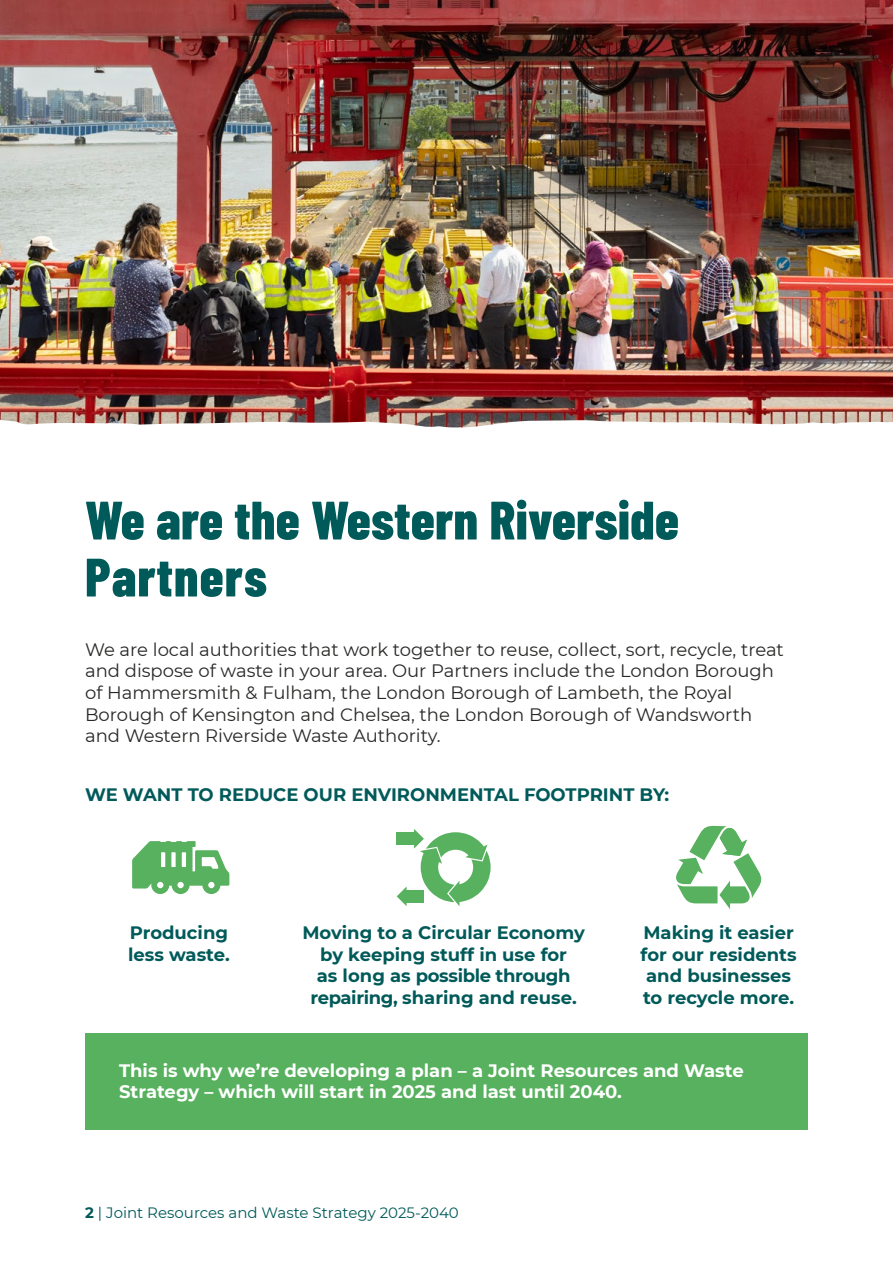
<style>
.page{position:relative;width:893px;height:1263px;background:#fff}
.page>*{position:absolute;margin:0;border:0;box-sizing:border-box;transform-origin:0 0}
.t1{font:800 54px/57px "Barlow Condensed";letter-spacing:.005em;color:#005a59}
.Bodytext{font:18px/21.6px "Montserrat";color:#282827}
.t2{font:700 18px/21.6px "Montserrat";color:#005a59;text-align:center}
.t3{font:700 18px/21.6px "Montserrat";color:#fff}
.t4{font:15px "Montserrat";color:#005a59}
.s1{font-weight:700}
</style>
<div class="page">
<svg style="left:132px;top:841px;width:97px;height:53px"></svg>
<svg style="left:676px;top:826px;width:86px;height:83px"></svg>
<div style="left:397px;top:832px;width:18px;height:13px;background:#58b15e"></div>
<svg style="left:414px;top:829px;width:77px;height:77px"></svg>
<div style="left:406px;top:890px;width:18px;height:13px;background:#58b15e"></div>
<svg style="left:397px;top:886px;width:10px;height:20px"></svg>
<div style="left:85px;top:1033px;width:723px;height:96px;background:#58b15e"></div>
<img style="left:0;top:0;width:893px;height:428px">
<h2 class="t1" style="left:85px;top:489px;width:595px">We are the Western Riverside<br>Partners</h2>
<p class="Bodytext" style="left:85px;top:638px;width:700px">We are local authorities that work together to reuse, collect, sort, recycle, treat and dispose of waste in your area. Our Partners include the London Borough of Hammersmith &amp; Fulham, the London Borough of Lambeth, the Royal Borough of Kensington and Chelsea, the London Borough of Wandsworth and Western Riverside Waste Authority.</p>
<p class="t2" style="left:85px;top:783px;width:586px">WE WANT TO REDUCE OUR ENVIRONMENTAL FOOTPRINT BY:</p>
<p class="t2" style="left:128px;top:921px;width:103px;text-align:left">Producing less waste.</p>
<p class="t2" style="left:641px;top:921px;width:158px">Making it easier for our residents and businesses to recycle more.</p>
<p class="t2" style="left:302px;top:921px;width:284px">Moving to a Circular Economy by keeping stuff in use for<br>as long as possible through repairing, sharing and reuse.</p>
<p class="t3" style="left:119px;top:1059px;width:626px">This is why we’re developing a plan – a Joint Resources and Waste<br>Strategy – which will start in 2025 and last until 2040.</p>
<p class="t4" style="left:85px;top:1202px;width:375px"><span class="s1">2</span> | Joint Resources and Waste Strategy 2025-2040</p>
</div>
